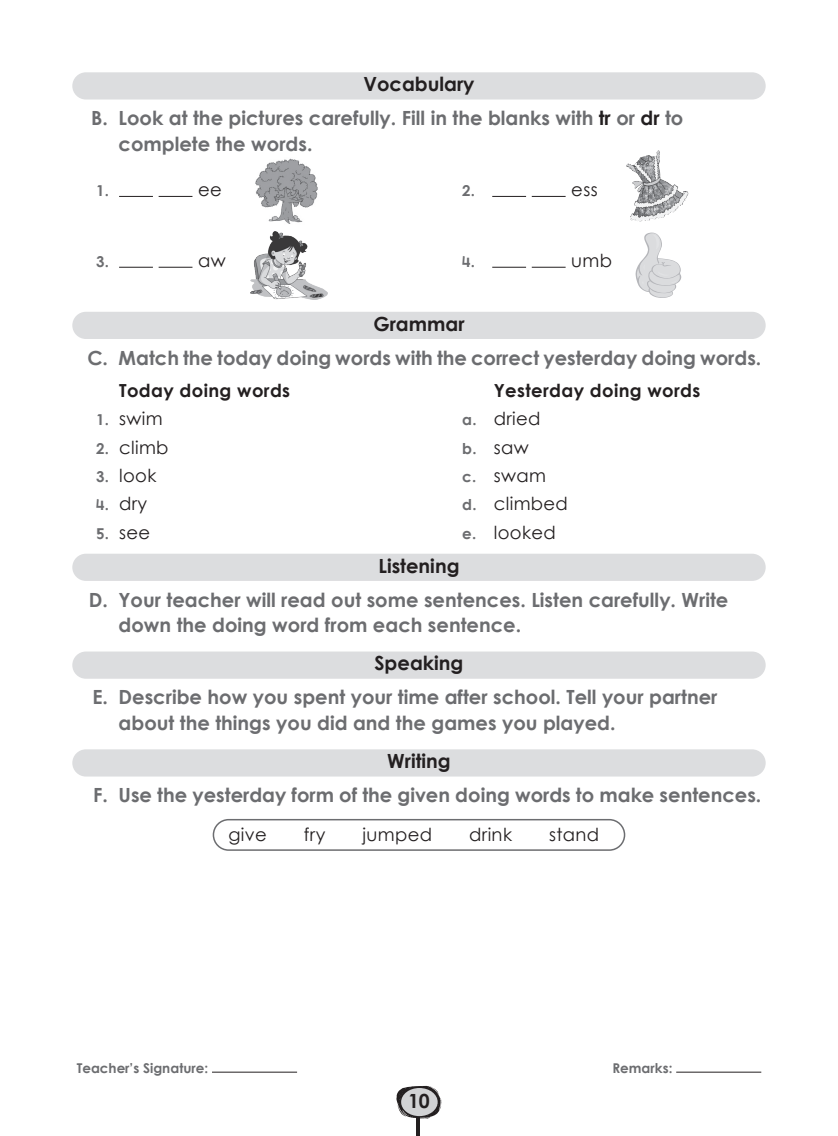
<style>
.page{position:relative;width:838px;height:1136px;background:#fff}
.page>*{position:absolute;margin:0;border:0;box-sizing:border-box;transform-origin:0 0}
.Rubric{font:19.5px/25.5px "Century Gothic Bold New";color:#6c6d70}
.Center_heading{font:19.5px "Century Gothic Bold New";color:#231f20}
.Sub_rubric{font:18px "Century Gothic Regular New";letter-spacing:.02em;color:#231f20}
.Sub_rubric-2{font:18px "Century Gothic Bold New";letter-spacing:.02em;color:#231f20}
.Sub_rubric-3{font:15px "Century Gothic Bold New";color:#6c6d70}
.t1{font:13.5px "Century Gothic Bold New";color:#6c6d70}
.s1{color:#231f20}
.s2{font-family:"Century Gothic Bold New";font-size:15px;color:#6c6d70}
</style>
<div class="page">
<hr style="left:416px;top:1113px;width:4px;height:22px;background:#231f20">
<svg style="left:396px;top:1085px;width:46px;height:33px"></svg>
<div style="left:401px;top:1087px;width:36px;height:28px;background:#d1d2d4;border-radius:50%"></div>
<hr style="left:212px;top:1071px;width:85px;height:1px;background:#231f20">
<hr style="left:676px;top:1071px;width:85px;height:1px;background:#231f20">
<div style="left:72px;top:72px;width:693px;height:27px;background:#dcdddf;border-radius:14px"></div>
<div style="left:72px;top:312px;width:693px;height:27px;background:#dcdddf;border-radius:14px"></div>
<div style="left:72px;top:553px;width:693px;height:28px;background:#dcdddf;border-radius:14px"></div>
<div style="left:72px;top:651px;width:693px;height:27px;background:#dcdddf;border-radius:14px"></div>
<div style="left:72px;top:749px;width:693px;height:27px;background:#dcdddf;border-radius:14px"></div>
<hr style="left:119px;top:196px;width:34px;height:1px;background:#231f20">
<hr style="left:159px;top:196px;width:33px;height:1px;background:#231f20">
<hr style="left:492px;top:196px;width:34px;height:1px;background:#231f20">
<hr style="left:532px;top:196px;width:33px;height:1px;background:#231f20">
<hr style="left:119px;top:267px;width:34px;height:1px;background:#231f20">
<hr style="left:159px;top:267px;width:33px;height:1px;background:#231f20">
<hr style="left:492px;top:267px;width:34px;height:1px;background:#231f20">
<hr style="left:532px;top:267px;width:33px;height:1px;background:#231f20">
<div style="left:213px;top:818px;width:412px;height:32px;border:2px solid #6c6d70;border-radius:15px"></div>
<img style="left:255px;top:158px;width:63px;height:66px">
<img style="left:626px;top:152px;width:31px;height:30px">
<img style="left:250px;top:231px;width:77px;height:68px">
<svg style="left:635px;top:232px;width:47px;height:66px"></svg>
<p class="Center_heading" style="left:363px;top:69px;width:113px">Vocabulary</p>
<p class="Rubric" style="left:119px;top:104px;width:566px;text-indent:-27px">B. Look at the pictures carefully. Fill in the blanks with <span class="s1">tr</span> or <span class="s1">dr</span> to complete the words.</p>
<p class="Sub_rubric-3" style="left:96px;top:179px;width:14px">1.</p>
<p class="Sub_rubric" style="left:198px;top:177px;width:25px">ee</p>
<p class="Sub_rubric-3" style="left:462px;top:179px;width:14px">2.</p>
<p class="Sub_rubric" style="left:571px;top:177px;width:28px">ess</p>
<p class="Sub_rubric-3" style="left:96px;top:250px;width:14px">3.</p>
<p class="Sub_rubric" style="left:198px;top:248px;width:29px">aw</p>
<p class="Sub_rubric-3" style="left:462px;top:250px;width:14px">4.</p>
<p class="Sub_rubric" style="left:571px;top:248px;width:42px">umb</p>
<p class="Center_heading" style="left:373px;top:309px;width:93px">Grammar</p>
<p class="Rubric" style="left:87px;top:344px;width:675px">C. Match the today doing words with the correct yesterday doing words.</p>
<p class="Sub_rubric-2" style="left:119px;top:377px;width:173px">Today doing words</p>
<p class="Sub_rubric-2" style="left:494px;top:377px;width:208px">Yesterday doing words</p>
<p class="Sub_rubric" style="left:96px;top:406px;width:68px"><span class="s2">1.</span> swim</p>
<p class="Sub_rubric" style="left:462px;top:406px;width:80px"><span class="s2">a.</span> dried</p>
<p class="Sub_rubric" style="left:96px;top:434px;width:74px"><span class="s2">2.</span> climb</p>
<p class="Sub_rubric" style="left:462px;top:434px;width:68px"><span class="s2">b.</span> saw</p>
<p class="Sub_rubric" style="left:96px;top:463px;width:62px"><span class="s2">3.</span> look</p>
<p class="Sub_rubric" style="left:462px;top:463px;width:85px"><span class="s2">c.</span> swam</p>
<p class="Sub_rubric" style="left:96px;top:491px;width:53px"><span class="s2">4.</span> dry</p>
<p class="Sub_rubric" style="left:462px;top:491px;width:107px"><span class="s2">d.</span> climbed</p>
<p class="Sub_rubric" style="left:96px;top:519px;width:56px"><span class="s2">5.</span> see</p>
<p class="Sub_rubric" style="left:462px;top:519px;width:95px"><span class="s2">e.</span> looked</p>
<p class="Center_heading" style="left:378px;top:550px;width:83px">Listening</p>
<p class="Rubric" style="left:119px;top:586px;width:611px;text-indent:-30px">D. Your teacher will read out some sentences. Listen carefully. Write down the doing word from each sentence.</p>
<p class="Center_heading" style="left:374px;top:648px;width:90px">Speaking</p>
<p class="Rubric" style="left:119px;top:683px;width:600px;text-indent:-26px">E. Describe how you spent your time after school. Tell your partner about the things you did and the games you played.</p>
<p class="Center_heading" style="left:387px;top:746px;width:65px">Writing</p>
<p class="Rubric" style="left:93px;top:781px;width:669px">F. Use the yesterday form of the given doing words to make sentences.</p>
<p class="Sub_rubric" style="left:228px;top:821px;width:40px">give</p>
<p class="Sub_rubric" style="left:304px;top:821px;width:23px">fry</p>
<p class="Sub_rubric" style="left:362px;top:821px;width:71px">jumped</p>
<p class="Sub_rubric" style="left:469px;top:821px;width:44px">drink</p>
<p class="Sub_rubric" style="left:549px;top:821px;width:52px">stand</p>
<p class="t1" style="left:77px;top:1057px;width:133px">Teacher’s Signature:</p>
<p class="t1" style="left:612px;top:1057px;width:61px">Remarks:</p>
<p class="Center_heading" style="left:408px;top:1085px;width:23px">10</p>
</div>
